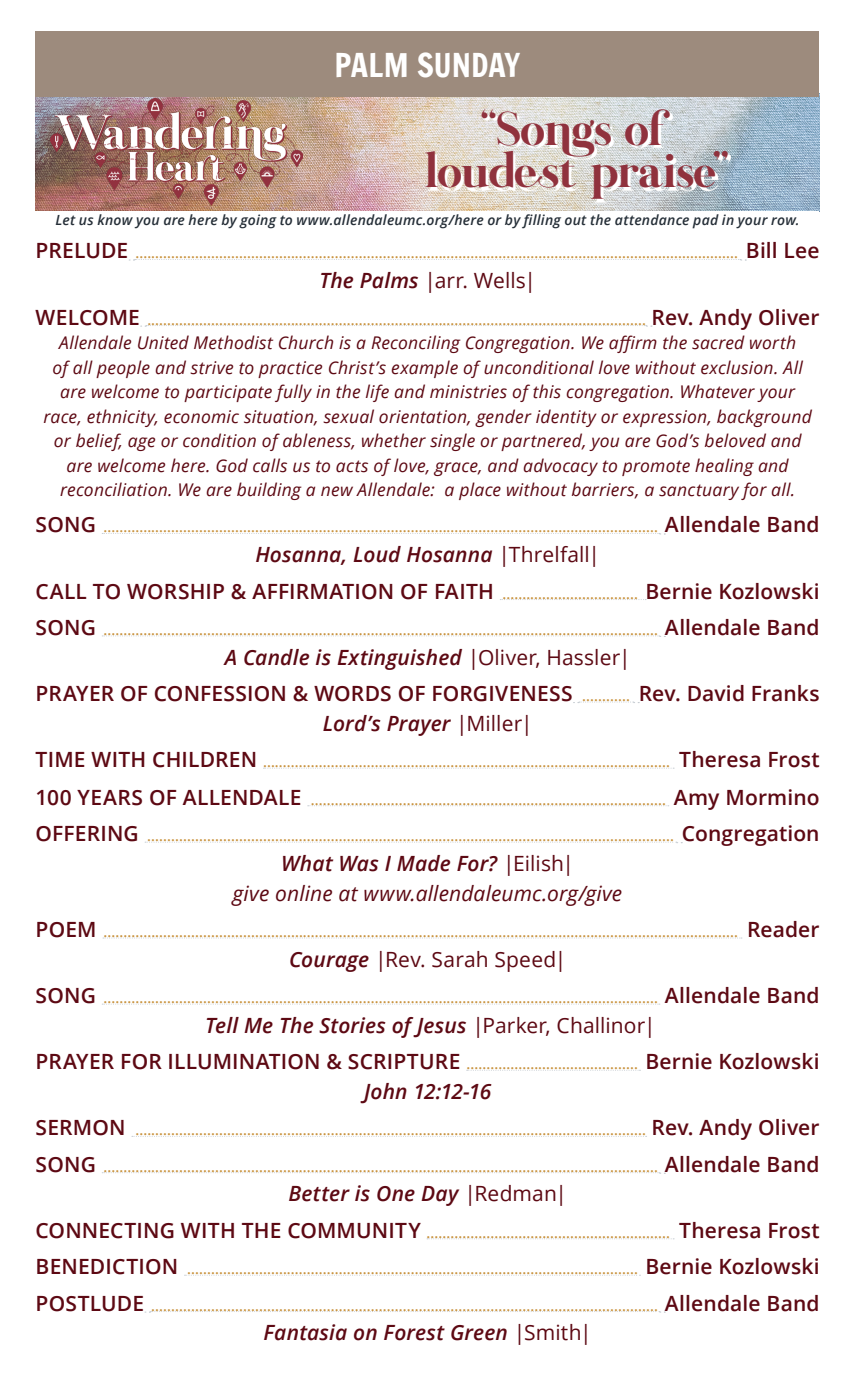
<style>
.page{position:relative;width:857px;height:1386px;background:#fff}
.page>*{position:absolute;margin:0;border:0;box-sizing:border-box;transform-origin:0 0}
.t1{font:47.25px/42.4px "Dolge Serif Font";letter-spacing:-.02em;color:#90323d;text-align:center}
.t2{font:31.5px "Francois One";color:#fff}
.t3{font:600 21px/36.4px "Open Sans";letter-spacing:.01em;color:#5d0913;text-align:center}
.t4{font:italic 600 21px "Open Sans";letter-spacing:.01em;color:#5d0913}
.t5{font:italic 21px/29.8px "Open Sans";letter-spacing:.005em;color:#5d0913;text-align:center}
.t6{font:21px "Open Sans";letter-spacing:.005em;color:#5d0913}
.t7{font:italic 600 21px "Open Sans";letter-spacing:-.015em;color:#5d0913}
.t8{font:italic 17.5px/24.5px "Open Sans";letter-spacing:.015em;color:#5d0913;text-align:center}
.t9{font:600 14px "Open Sans";color:#c9933f}
.t10{font:italic 600 14px "Open Sans";letter-spacing:.015em;color:#262f38}
.s1{font-size:21px;color:#5d0913}
.s2{font-weight:600;font-style:italic}
.s3{font-style:italic}
.s4{font-weight:400}
.s5{font-size:14px;color:#c9933f}
.s6{font-weight:400;font-style:normal}
.s7{font-weight:600}
.s8{font-style:normal}
</style>
<div class="page">
<img style="left:36px;top:96px;width:783px;height:115px">
<svg style="left:129px;top:259px;width:617px;height:2px"></svg>
<svg style="left:141px;top:325px;width:511px;height:2px"></svg>
<svg style="left:102px;top:533px;width:563px;height:2px"></svg>
<svg style="left:500px;top:599px;width:146px;height:1px"></svg>
<svg style="left:102px;top:636px;width:563px;height:1px"></svg>
<svg style="left:573px;top:702px;width:66px;height:1px"></svg>
<svg style="left:263px;top:768px;width:411px;height:1px"></svg>
<svg style="left:308px;top:805px;width:361px;height:1px"></svg>
<svg style="left:145px;top:842px;width:537px;height:1px"></svg>
<svg style="left:103px;top:938px;width:639px;height:1px"></svg>
<svg style="left:102px;top:1004px;width:558px;height:1px"></svg>
<svg style="left:467px;top:1070px;width:173px;height:1px"></svg>
<svg style="left:132px;top:1136px;width:514px;height:1px"></svg>
<svg style="left:102px;top:1172px;width:563px;height:2px"></svg>
<svg style="left:427px;top:1239px;width:247px;height:1px"></svg>
<svg style="left:185px;top:1275px;width:455px;height:1px"></svg>
<svg style="left:145px;top:1311px;width:520px;height:2px"></svg>
<div style="left:36px;top:31px;width:783px;height:65px;background:#9d8b7d"></div>
<svg style="left:428px;top:112px;width:303px;height:90px"></svg>
<img style="left:50px;top:99px;width:252px;height:107px">
<h2 class="t2" style="left:334px;top:48px;width:187px">PALM SUNDAY</h2>
<h1 class="t1" style="left:424px;top:111px;width:305px">“Songs of loudest praise”</h1>
<p class="t10" style="left:55px;top:210px;width:746px">Let us know you are here by going to www.allendaleumc.org/here or by filling out the attendance pad in your row.</p>
<p class="t9" style="left:36px;top:244px;width:785px"><span class="s1">PRELUDE</span> ....................................................................................................................................................... <span class="s1">Bill Lee</span></p>
<h3 class="t6" style="left:319px;top:266px;width:218px"><span class="s2">The Palms</span> |arr. Wells|</h3>
<p class="t9" style="left:36px;top:310px;width:785px"><span class="s1">WELCOME</span> ............................................................................................................................. <span class="s1">Rev. Andy Oliver</span></p>
<p class="t8" style="left:43px;top:330px;width:770px">Allendale United Methodist Church is a Reconciling Congregation. We affirm the sacred worth<br>of all people and strive to practice Christ’s example of unconditional love without exclusion. All are welcome to participate fully in the life and ministries of this congregation. Whatever your race, ethnicity, economic situation, sexual orientation, gender identity or expression, background or belief, age or condition of ableness, whether single or partnered, you are God’s beloved and are welcome here. God calls us to acts of love, grace, and advocacy to promote healing and reconciliation. We are building a new Allendale: a place without barriers, a sanctuary for all.</p>
<p class="t9" style="left:36px;top:518px;width:785px"><span class="s1">SONG</span> ........................................................................................................................................... <span class="s1">Allendale Band</span></p>
<h3 class="t3" style="left:36px;top:536px;width:785px"><span class="s3">Hosanna, Loud Hosanna</span> <span class="s4">|Threlfall|<br></span>CALL TO WORSHIP &amp; AFFIRMATION OF FAITH <span class="s5">..................................</span> Bernie Kozlowski</h3>
<p class="t9" style="left:36px;top:620px;width:785px"><span class="s1">SONG</span> ........................................................................................................................................... <span class="s1">Allendale Band</span></p>
<h3 class="t3" style="left:36px;top:638px;width:785px"><span class="s3">A Candle is Extinguished</span> <span class="s4">|Oliver, Hassler|<br></span>PRAYER OF CONFESSION &amp; WORDS OF FORGIVENESS <span class="s5">............</span> Rev. David Franks</h3>
<h3 class="t4" style="left:323px;top:709px;width:211px">Lord’s Prayer <span class="s6">|Miller|</span></h3>
<p class="t9" style="left:36px;top:752px;width:785px"><span class="s1">TIME WITH CHILDREN</span> ...................................................................................................... <span class="s1">Theresa Frost</span></p>
<p class="t9" style="left:36px;top:790px;width:785px"><span class="s1">100 YEARS OF ALLENDALE</span> ......................................................................................... <span class="s1">Amy Mormino</span></p>
<p class="t9" style="left:36px;top:826px;width:785px"><span class="s1">OFFERING</span> .................................................................................................................................... <span class="s1">Congregation</span></p>
<h3 class="t5" style="left:233px;top:848px;width:391px"><span class="s7">What Was I Made For?</span> <span class="s8">|Eilish|<br></span>give online at www.allendaleumc.org/give</h3>
<p class="t9" style="left:36px;top:922px;width:785px"><span class="s1">POEM</span> ............................................................................................................................................................... <span class="s1">Reader</span></p>
<h3 class="t6" style="left:289px;top:945px;width:279px"><span class="s2">Courage</span> |Rev. Sarah Speed|</h3>
<p class="t9" style="left:36px;top:988px;width:785px"><span class="s1">SONG</span> ........................................................................................................................................... <span class="s1">Allendale Band</span></p>
<h3 class="t3" style="left:36px;top:1007px;width:785px"><span class="s3">Tell Me The Stories of Jesus</span> <span class="s4">|Parker, Challinor|<br></span>PRAYER FOR ILLUMINATION &amp; SCRIPTURE <span class="s5">...........................................</span> Bernie Kozlowski</h3>
<h3 class="t7" style="left:364px;top:1077px;width:129px">John 12:12-16</h3>
<p class="t9" style="left:36px;top:1121px;width:785px"><span class="s1">SERMON</span> ................................................................................................................................ <span class="s1">Rev. Andy Oliver</span></p>
<p class="t9" style="left:36px;top:1157px;width:785px"><span class="s1">SONG</span> ........................................................................................................................................... <span class="s1">Allendale Band</span></p>
<h3 class="t4" style="left:288px;top:1179px;width:280px">Better is One Day <span class="s6">|Redman|</span></h3>
<p class="t9" style="left:36px;top:1223px;width:785px"><span class="s1">CONNECTING WITH THE COMMUNITY</span> ............................................................. <span class="s1">Theresa Frost</span></p>
<p class="t9" style="left:36px;top:1259px;width:785px"><span class="s1">BENEDICTION</span> ................................................................................................................. <span class="s1">Bernie Kozlowski</span></p>
<p class="t9" style="left:36px;top:1296px;width:785px"><span class="s1">POSTLUDE</span> ............................................................................................................................... <span class="s1">Allendale Band</span></p>
<h3 class="t4" style="left:264px;top:1318px;width:329px">Fantasia on Forest Green <span class="s6">|Smith|</span></h3>
</div>
